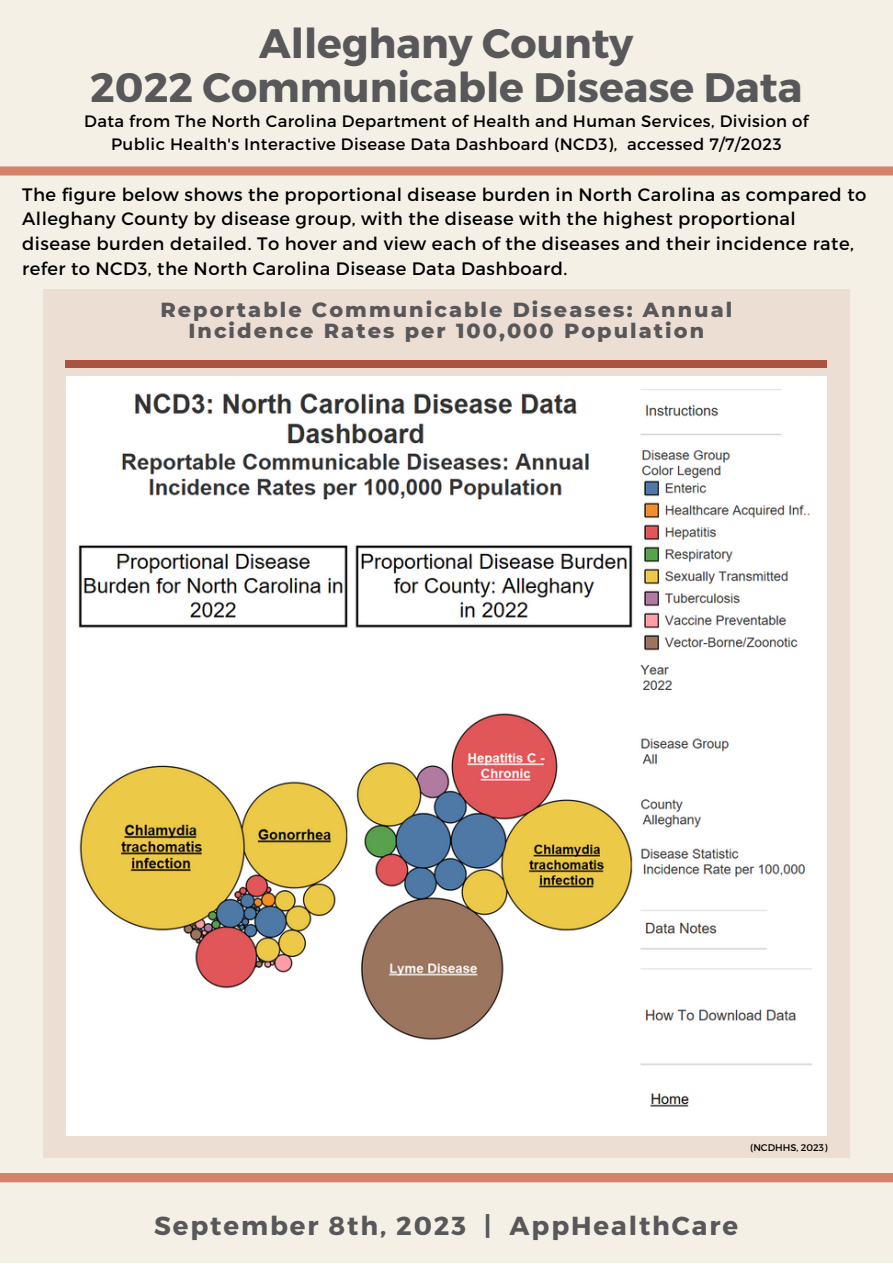
<style>
.page{position:relative;width:893px;height:1264px;background:#fff}
.page>*{position:absolute;margin:0;border:0;box-sizing:border-box;transform-origin:0 0}
.t1{font:700 41.1px "Montserrat";color:#58585a}
.t2{font:700 26.1px "Montserrat";letter-spacing:.075em;color:#58585a}
.t3{font:800 20.85px/20.2px "Montserrat";letter-spacing:.1em;color:#58585a;text-align:center}
.t4{font:18px/24.8px "Montserrat";letter-spacing:.025em;color:#000}
.t5{font:16.5px/22.5px "Montserrat";letter-spacing:.025em;color:#000;text-align:center}
.t6{font:9.6px "Montserrat";color:#000}
</style>
<div class="page">
<div style="left:0;top:0;width:892px;height:1262px;background:#f5f0e6"></div>
<svg style="left:0;top:166px;width:892px;height:9px;background:#d58770"></svg>
<div style="left:43px;top:288px;width:806px;height:869px;background:#ecded3"></div>
<div style="left:66px;top:361px;width:761px;height:6px;background:#aa5342"></div>
<div style="left:0;top:1173px;width:892px;height:9px;background:#d4826a"></div>
<img style="left:67px;top:376px;width:759px;height:759px">
<p class="t1" style="left:259px;top:17px;width:376px">Alleghany County</p>
<p class="t1" style="left:90px;top:61px;width:713px">2022 Communicable Disease Data</p>
<p class="t5" style="left:84px;top:109px;width:725px">Data from The North Carolina Department of Health and Human Services, Division of<br>Public Health's Interactive Disease Data Dashboard (NCD3), accessed 7/7/2023</p>
<p class="t4" style="left:22px;top:181px;width:845px">The figure below shows the proportional disease burden in North Carolina as compared to Alleghany County by disease group, with the disease with the highest proportional disease burden detailed. To hover and view each of the diseases and their incidence rate, refer to NCD3, the North Carolina Disease Data Dashboard.</p>
<p class="t3" style="left:160px;top:300px;width:573px">Reportable Communicable Diseases: Annual<br>Incidence Rates per 100,000 Population</p>
<p class="t6" style="left:750px;top:1140px;width:79px">(NCDHHS, 2023)</p>
<p class="t2" style="left:154px;top:1208px;width:585px">September 8th, 2023 | AppHealthCare</p>
</div>
